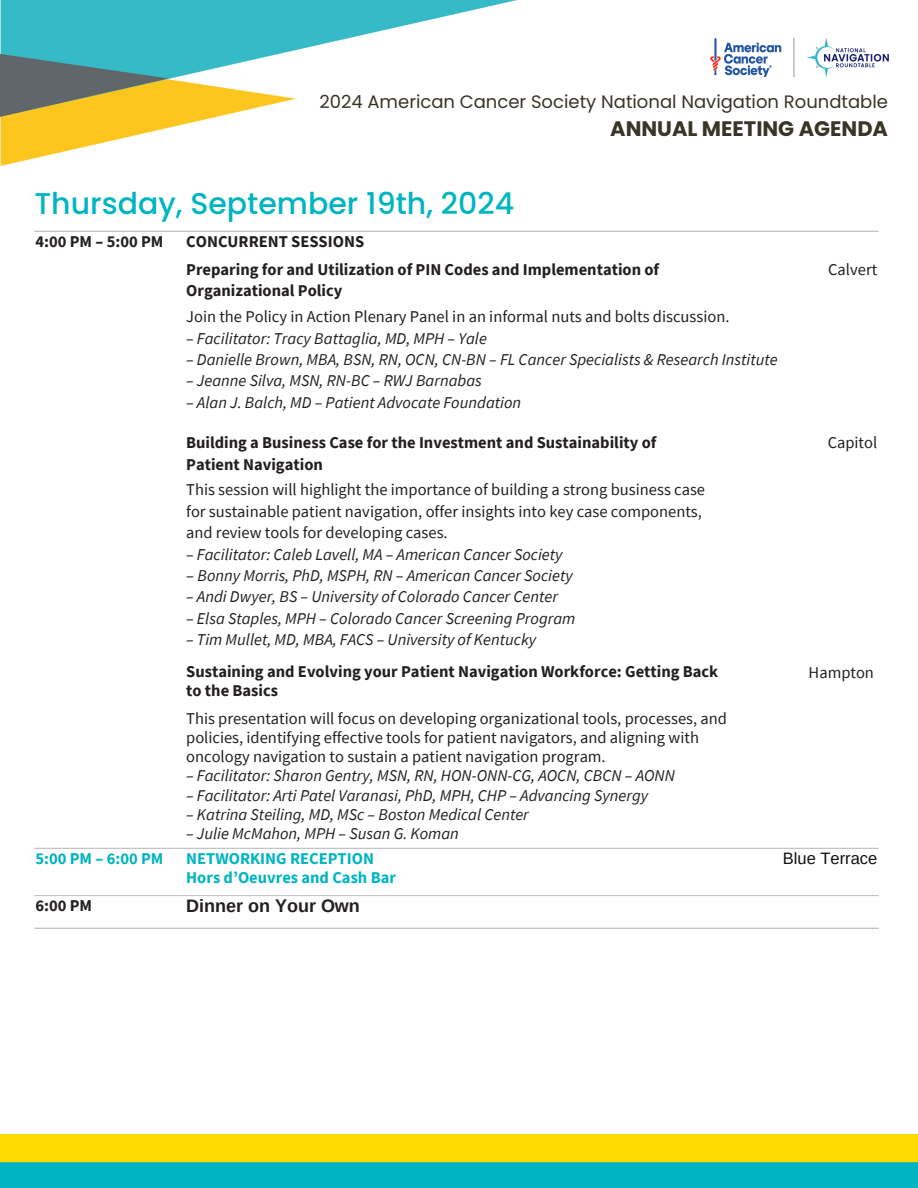
<style>
.page{position:relative;width:918px;height:1188px;background:#fff}
.page>*{position:absolute;margin:0;border:0;box-sizing:border-box;transform-origin:0 0}
.t1{font:500 30px "Poppins";color:#00b5c1}
.t2{font:700 21px "Poppins";color:#383426}
.t3{font:18px "Poppins";color:#383426}
.t4{font:700 18px "Arimo";color:#231f20}
.t5{font:italic 16.5px "Source Sans Pro";color:#231f20}
.t6{font:16.5px/19.2px "Source Sans Pro";color:#231f20}
.t7{font:700 16.5px "Source Sans Pro";color:#231f20}
.t8{font:700 16.5px/19.2px "Source Sans Pro";color:#00b5c1}
.t9{font:16.5px "Arimo";color:#0f0f0f}
.s1{font-style:normal}
</style>
<div class="page">
<img style="left:0;top:0;width:517px;height:165px">
<img style="left:710px;top:39px;width:178px;height:37px">
<div style="left:0;top:1134px;width:918px;height:54px;background:#00b5c1"></div>
<div style="left:0;top:1134px;width:918px;height:28px;background:#ffdb01"></div>
<hr style="left:34px;top:231px;width:844px;height:1px;background:#c4c4c4">
<hr style="left:34px;top:848px;width:844px;height:1px;background:#c4c4c4">
<hr style="left:34px;top:895px;width:844px;height:1px;background:#c4c4c4">
<hr style="left:34px;top:928px;width:844px;height:1px;background:#c4c4c4">
<p class="t3" style="left:319px;top:89px;width:570px">2024 American Cancer Society National Navigation Roundtable</p>
<p class="t2" style="left:610px;top:114px;width:279px">ANNUAL MEETING AGENDA</p>
<p class="t1" style="left:34px;top:182px;width:481px">Thursday, September 19th, 2024</p>
<h1 class="t7" style="left:35px;top:231px;width:130px">4:00 PM – 5:00 PM</h1>
<p class="t7" style="left:186px;top:231px;width:179px">CONCURRENT SESSIONS</p>
<p class="t7" style="left:186px;top:259px;width:475px">Preparing for and Utilization of PIN Codes and Implementation of</p>
<p class="t7" style="left:186px;top:280px;width:158px">Organizational Policy</p>
<p class="t6" style="left:186px;top:307px;width:545px">Join the Policy in Action Plenary Panel in an informal nuts and bolts discussion.</p>
<p class="t5" style="left:186px;top:327px;width:302px">– Facilitator: Tracy Battaglia, MD, MPH – Yale</p>
<p class="t5" style="left:186px;top:349px;width:593px">– Danielle Brown, MBA, BSN, RN, OCN, CN-BN – FL Cancer Specialists &amp; Research Institute</p>
<p class="t5" style="left:186px;top:370px;width:297px">– Jeanne Silva, MSN, RN-BC – RWJ Barnabas</p>
<p class="t5" style="left:186px;top:391px;width:337px">– Alan J. Balch, MD – Patient Advocate Foundation</p>
<p class="t7" style="left:186px;top:432px;width:472px">Building a Business Case for the Investment and Sustainability of</p>
<p class="t7" style="left:186px;top:453px;width:138px">Patient Navigation</p>
<p class="t6" style="left:186px;top:480px;width:520px">This session will highlight the importance of building a strong business case</p>
<p class="t6" style="left:186px;top:501px;width:517px">for sustainable patient navigation, offer insights into key case components,</p>
<p class="t6" style="left:186px;top:523px;width:263px">and review tools for developing cases.</p>
<p class="t5" style="left:186px;top:543px;width:378px">– Facilitator: Caleb Lavell, MA – American Cancer Society</p>
<p class="t5" style="left:186px;top:565px;width:388px"><span class="s1">–</span> Bonny Morris, PhD, MSPH, RN – American Cancer Society</p>
<p class="t5" style="left:186px;top:586px;width:373px">– Andi Dwyer, BS – University of Colorado Cancer Center</p>
<p class="t5" style="left:186px;top:607px;width:391px">– Elsa Staples, MPH – Colorado Cancer Screening Program</p>
<p class="t5" style="left:186px;top:629px;width:352px">– Tim Mullet, MD, MBA, FACS – University of Kentucky</p>
<p class="t7" style="left:186px;top:661px;width:534px">Sustaining and Evolving your Patient Navigation Workforce: Getting Back</p>
<p class="t7" style="left:186px;top:680px;width:93px">to the Basics</p>
<p class="t6" style="left:186px;top:709px;width:542px">This presentation will focus on developing organizational tools, processes, and policies, identifying effective tools for patient navigators, and aligning with</p>
<p class="t6" style="left:186px;top:747px;width:421px">oncology navigation to sustain a patient navigation program.</p>
<p class="t5" style="left:186px;top:765px;width:490px">– Facilitator: Sharon Gentry, MSN, RN, HON-ONN-CG, AOCN, CBCN – AONN</p>
<p class="t5" style="left:186px;top:784px;width:463px">– Facilitator: Arti Patel Varanasi, PhD, MPH, CHP – Advancing Synergy</p>
<p class="t5" style="left:186px;top:803px;width:344px">– Katrina Steiling, MD, MSc – Boston Medical Center</p>
<p class="t5" style="left:186px;top:823px;width:274px">– Julie McMahon, MPH – Susan G. Koman</p>
<p class="t6" style="left:828px;top:260px;width:51px">Calvert</p>
<p class="t6" style="left:828px;top:433px;width:51px">Capitol</p>
<p class="t6" style="left:809px;top:662px;width:67px">Hampton</p>
<p class="t8" style="left:35px;top:849px;width:130px">5:00 PM – 6:00 PM</p>
<p class="t8" style="left:186px;top:849px;width:211px">NETWORKING RECEPTION<br>Hors d’Oeuvres and Cash Bar</p>
<p class="t9" style="left:783px;top:849px;width:96px">Blue Terrace</p>
<p class="t7" style="left:35px;top:895px;width:58px">6:00 PM</p>
<p class="t4" style="left:186px;top:896px;width:175px">Dinner on Your Own</p>
</div>
